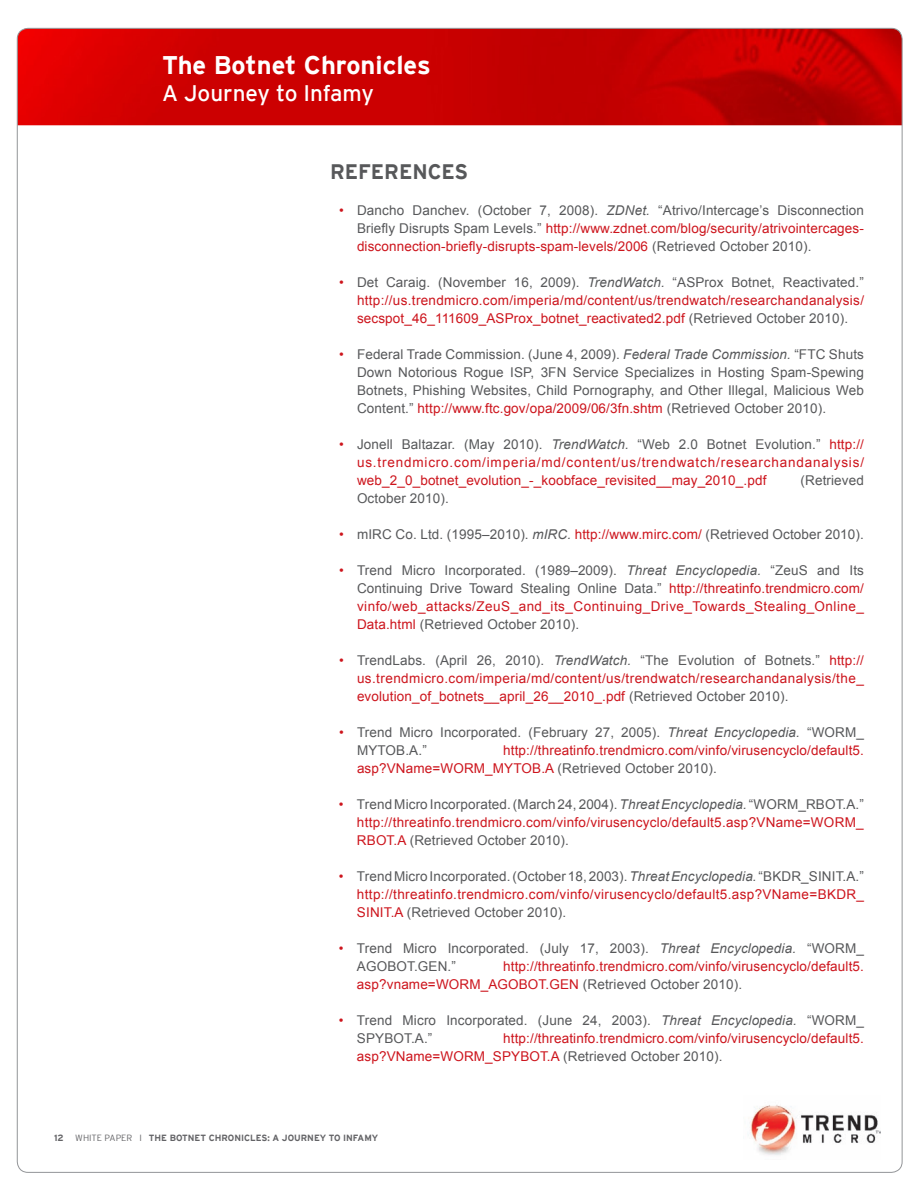
<style>
.page{position:relative;width:918px;height:1188px;background:#fff}
.page>*{position:absolute;margin:0;border:0;box-sizing:border-box;transform-origin:0 0}
.t1{font:700 25.5px "Interstate";color:#fff}
.t2{font:22.5px "Interstate";color:#fff}
.heading_1{font:700 21px "Interstate";color:#57585a}
.bulleted_text{font:13.5px/18px "Arial";letter-spacing:.01em;color:#cd151d;text-align:justify}
.bulleted_text-2{font:13.5px/18px "Arial";letter-spacing:.01em;color:#57585a}
.t3{font:700 9px "Interstate";color:#636366}
.s1{color:#cd151d}
.s2{font-style:italic}
.s3{color:#57585a}
.s4{font-style:italic;color:#57585a}
.s5{font-weight:300}
</style>
<div class="page">
<img style="left:17px;top:28px;width:884px;height:97px">
<img style="left:750px;top:1105px;width:131px;height:50px">
<h1 class="t1" style="left:162px;top:51px;width:270px">The Botnet Chronicles</h1>
<h2 class="t2" style="left:162px;top:81px;width:213px">A Journey to Infamy</h2>
<p class="heading_1" style="left:330px;top:160px;width:140px">REFERENCES</p>
<p class="bulleted_text-2" style="left:357px;top:201px;width:508px;text-align:justify;text-indent:-18px"><span class="s1">•</span> Dancho Danchev. (October 7, 2008). <span class="s2">ZDNet.</span> “Atrivo/Intercage’s Disconnection Briefly Disrupts Spam Levels.” <span class="s1">http://www.zdnet.com/blog/security/atrivointercages&shy;disconnection-briefly-disrupts-spam-levels/2006</span> (Retrieved October 2010).</p>
<p class="bulleted_text" style="left:357px;top:273px;width:509px;text-indent:-18px">• <span class="s3">Det Caraig. (November 16, 2009).</span> <span class="s4">TrendWatch.</span> <span class="s3">“ASProx Botnet, Reactivated.” </span>http://us.trendmicro.com/imperia/md/content/us/trendwatch/researchandanalysis/ secspot_46_111609_ASProx_botnet_reactivated2.pdf <span class="s3">(Retrieved October 2010).</span></p>
<p class="bulleted_text-2" style="left:357px;top:345px;width:509px;text-align:justify;text-indent:-18px"><span class="s1">•</span> Federal Trade Commission. (June 4, 2009). <span class="s2">Federal Trade Commission.</span> “FTC Shuts Down Notorious Rogue ISP, 3FN Service Specializes in Hosting Spam-Spewing Botnets, Phishing Websites, Child Pornography, and Other Illegal, Malicious Web Content.” <span class="s1">http://www.ftc.gov/opa/2009/06/3fn.shtm</span> (Retrieved October 2010).</p>
<p class="bulleted_text" style="left:357px;top:435px;width:509px;text-indent:-18px">• <span class="s3">Jonell Baltazar. (May 2010).</span> <span class="s4">TrendWatch.</span> <span class="s3">“Web 2.0 Botnet Evolution.”</span> http:// us.trendmicro.com/imperia/md/content/us/trendwatch/researchandanalysis/ web_2_0_botnet_evolution_-_koobface_revisited__may_2010_.pdf</p>
<p class="bulleted_text-2" style="left:801px;top:471px;width:65px">(Retrieved</p>
<p class="bulleted_text-2" style="left:357px;top:489px;width:93px">October 2010).</p>
<p class="bulleted_text-2" style="left:339px;top:525px;width:526px"><span class="s1">•</span> mIRC Co. Ltd. (1995–2010). <span class="s2">mIRC.</span> <span class="s1">http://www.mirc.com/</span> (Retrieved October 2010).</p>
<p class="bulleted_text" style="left:357px;top:561px;width:509px;text-indent:-18px">• <span class="s3">Trend Micro Incorporated. (1989–2009).</span> <span class="s4">Threat Encyclopedia.</span> <span class="s3">“ZeuS and Its Continuing Drive Toward Stealing Online Data.”</span> http://threatinfo.trendmicro.com/ vinfo/web_attacks/ZeuS_and_its_Continuing_Drive_Towards_Stealing_Online_ Data.html <span class="s3">(Retrieved October 2010).</span></p>
<p class="bulleted_text" style="left:357px;top:651px;width:509px;text-indent:-18px">• <span class="s3">TrendLabs. (April 26, 2010).</span> <span class="s4">TrendWatch.</span> <span class="s3">“The Evolution of Botnets.”</span> http:// us.trendmicro.com/imperia/md/content/us/trendwatch/researchandanalysis/the_ evolution_of_botnets__april_26__2010_.pdf <span class="s3">(Retrieved October 2010).</span></p>
<p class="bulleted_text-2" style="left:357px;top:723px;width:509px;text-indent:-18px"><span class="s1">•</span> Trend Micro Incorporated. (February 27, 2005). <span class="s2">Threat Encyclopedia.</span> “WORM_<br>MYTOB.A.”</p>
<p class="bulleted_text" style="left:357px;top:741px;width:508px;text-indent:146px">http://threatinfo.trendmicro.com/vinfo/virusencyclo/default5. asp?VName=WORM_MYTOB.A <span class="s3">(Retrieved October 2010).</span></p>
<p class="bulleted_text" style="left:357px;top:795px;width:509px;text-indent:-18px">• <span class="s3">Trend Micro Incorporated. (March 24, 2004).</span> <span class="s4">Threat Encyclopedia.</span> <span class="s3">“WORM_RBOT.A.” </span>http://threatinfo.trendmicro.com/vinfo/virusencyclo/default5.asp?VName=WORM_ RBOT.A <span class="s3">(Retrieved October 2010).</span></p>
<p class="bulleted_text" style="left:357px;top:867px;width:509px;text-indent:-18px">• <span class="s3">Trend Micro Incorporated. (October 18, 2003).</span> <span class="s4">Threat Encyclopedia.</span> <span class="s3">“BKDR_SINIT.A.” </span>http://threatinfo.trendmicro.com/vinfo/virusencyclo/default5.asp?VName=BKDR_ SINIT.A <span class="s3">(Retrieved October 2010).</span></p>
<p class="bulleted_text-2" style="left:357px;top:939px;width:509px;text-indent:-18px"><span class="s1">•</span> Trend Micro Incorporated. (July 17, 2003). <span class="s2">Threat Encyclopedia.</span> “WORM_<br>AGOBOT.GEN.”</p>
<p class="bulleted_text" style="left:357px;top:957px;width:508px;text-indent:146px">http://threatinfo.trendmicro.com/vinfo/virusencyclo/default5. asp?vname=WORM_AGOBOT.GEN <span class="s3">(Retrieved October 2010).</span></p>
<p class="bulleted_text-2" style="left:357px;top:1011px;width:509px;text-indent:-18px"><span class="s1">•</span> Trend Micro Incorporated. (June 24, 2003). <span class="s2">Threat Encyclopedia.</span> “WORM_<br>SPYBOT.A.”</p>
<p class="bulleted_text" style="left:357px;top:1029px;width:508px;text-indent:146px">http://threatinfo.trendmicro.com/vinfo/virusencyclo/default5. asp?VName=WORM_SPYBOT.A <span class="s3">(Retrieved October 2010).</span></p>
<p class="t3" style="left:54px;top:1133px;width:11px">12</p>
<p class="t3" style="left:75px;top:1133px;width:305px"><span class="s5">WHITE PAPER I</span> THE BOTNET CHRONICLES: A JOURNEY TO INFAMY</p>
</div>
